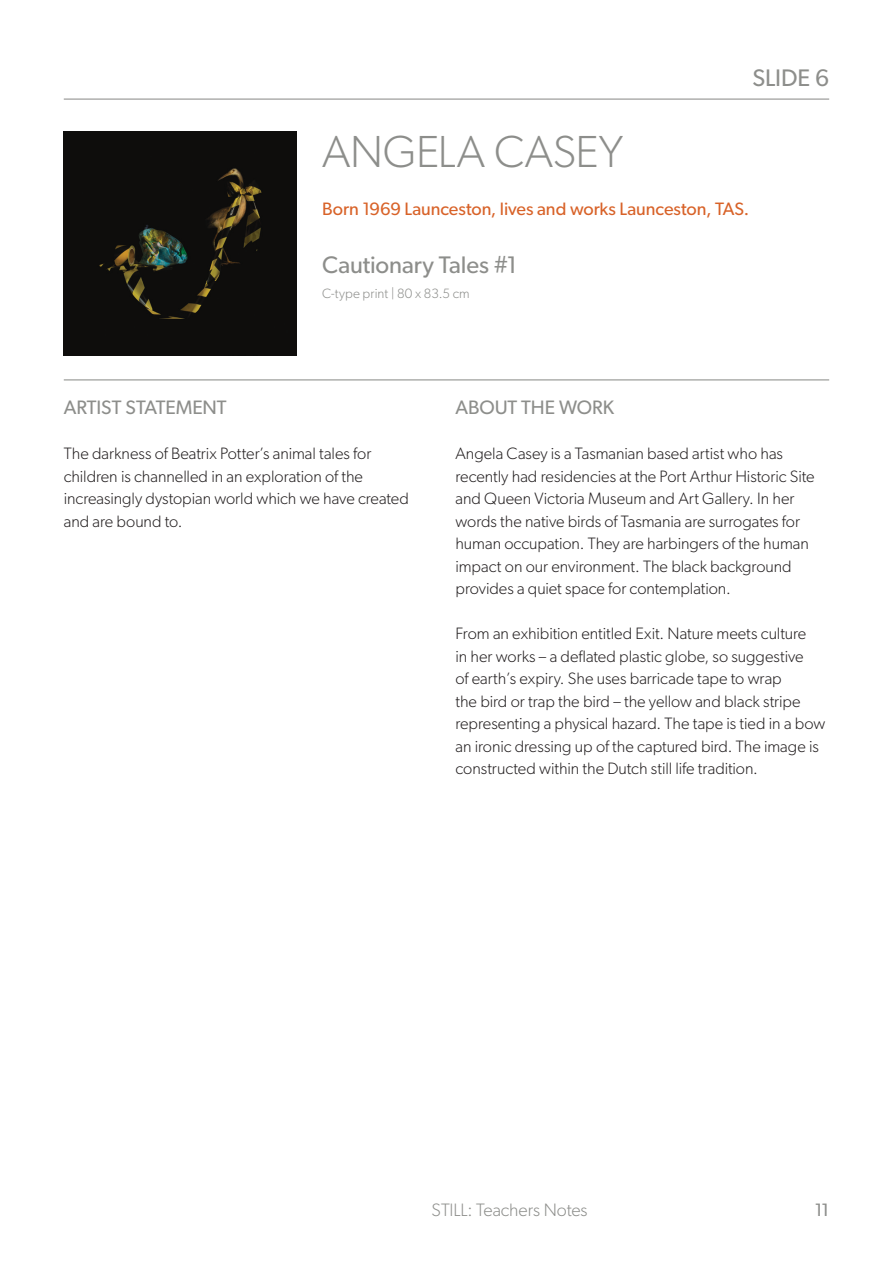
<style>
.page{position:relative;width:893px;height:1263px;background:#fff}
.page>*{position:absolute;margin:0;border:0;box-sizing:border-box;transform-origin:0 0}
.A-Head{font:300 45px "Gibson";letter-spacing:-.01em;color:#8d8e8b}
.Underline{font:24px "Gibson";letter-spacing:-.005em;color:#8d8e8b}
.C-head{font:19.5px "Gibson";letter-spacing:-.005em;color:#8d8e8b}
.Blue{font:18px "Gibson";color:#d86228}
.t1{font:300 18px "Gibson";letter-spacing:-.005em;color:#8d8e8b}
.t2{font:18px "Gibson";color:#8d8e8b}
.Body{font:300 16.5px/22.5px "Gibson";color:#231f20}
.Description{font:300 13.5px "Gibson";letter-spacing:.01em;color:#8d8e8b}
</style>
<div class="page">
<hr style="left:64px;top:99px;width:765px;height:1px;background:#8d8e8b">
<hr style="left:64px;top:379px;width:765px;height:1px;background:#8d8e8b">
<img style="left:64px;top:132px;width:233px;height:223px">
<p class="Underline" style="left:752px;top:63px;width:78px">SLIDE 6</p>
<p class="A-Head" style="left:322px;top:125px;width:303px">ANGELA CASEY</p>
<p class="Blue" style="left:322px;top:198px;width:428px">Born 1969 Launceston, lives and works Launceston, TAS.</p>
<p class="Underline" style="left:322px;top:250px;width:197px">Cautionary Tales #1</p>
<p class="Description" style="left:322px;top:285px;width:149px">C-type print | 80 x 83.5 cm</p>
<p class="C-head" style="left:64px;top:396px;width:164px">ARTIST STATEMENT</p>
<p class="Body" style="left:64px;top:442px;width:347px">The darkness of Beatrix Potter’s animal tales for children is channelled in an exploration of the increasingly dystopian world which we have created and are bound to.</p>
<p class="C-head" style="left:455px;top:396px;width:160px">ABOUT THE WORK</p>
<p class="Body" style="left:455px;top:442px;width:361px">Angela Casey is a Tasmanian based artist who has recently had residencies at the Port Arthur Historic Site and Queen Victoria Museum and Art Gallery. In her words the native birds of Tasmania are surrogates for human occupation. They are harbingers of the human impact on our environment. The black background provides a quiet space for contemplation.</p>
<p class="Body" style="left:455px;top:622px;width:371px">From an exhibition entitled Exit. Nature meets culture<br>in her works – a deflated plastic globe, so suggestive<br>of earth’s expiry. She uses barricade tape to wrap<br>the bird or trap the bird – the yellow and black stripe representing a physical hazard. The tape is tied in a bow an ironic dressing up of the captured bird. The image is constructed within the Dutch still life tradition.</p>
<p class="t1" style="left:432px;top:1198px;width:158px">STILL: Teachers Notes</p>
<p class="t2" style="left:815px;top:1199px;width:16px">11</p>
</div>
